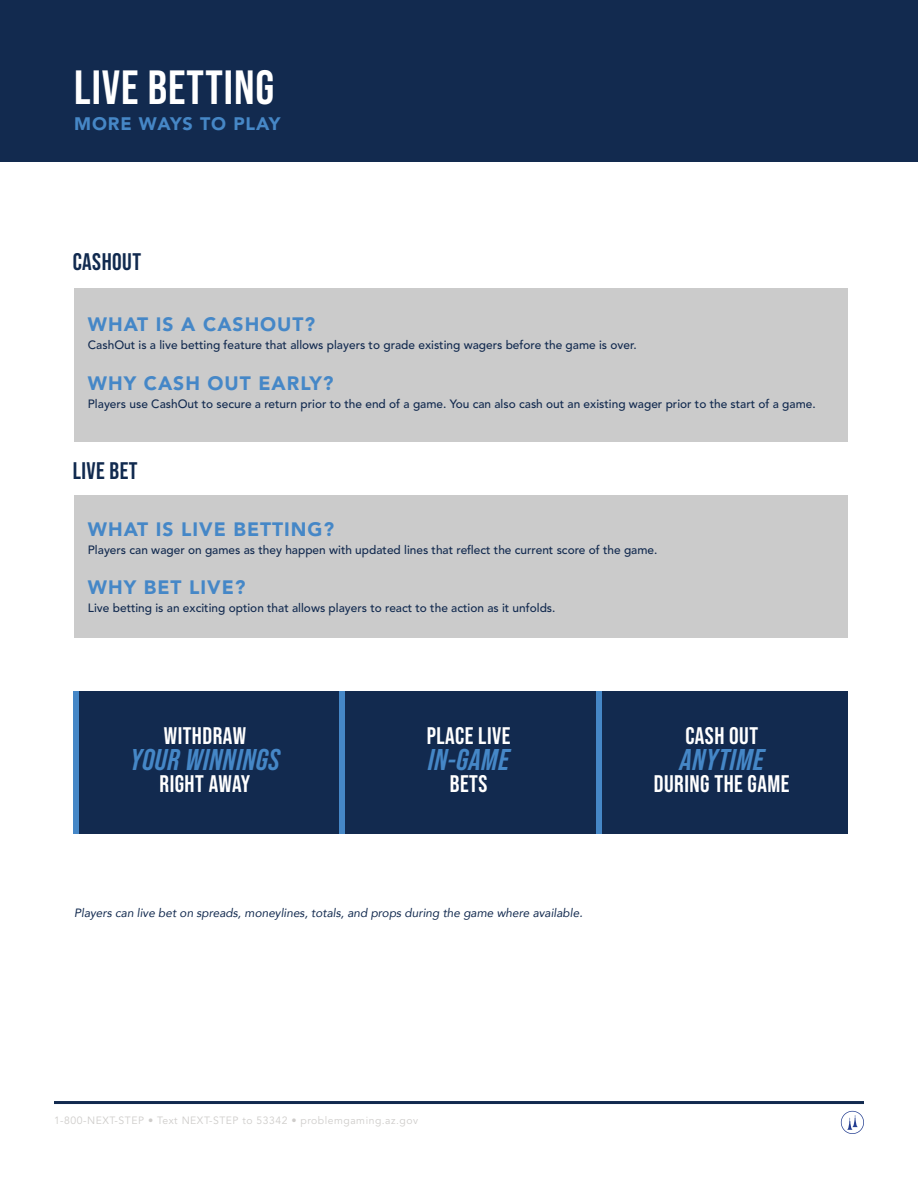
<style>
.page{position:relative;width:918px;height:1188px;background:#fff}
.page>*{position:absolute;margin:0;border:0;box-sizing:border-box;transform-origin:0 0}
.t1{font:700 48px "Bebas Neue Pro";letter-spacing:.02em;color:#fff}
.t2{font:italic 700 30px "Bebas Neue Pro";letter-spacing:.02em;color:#4587c7}
.t3{font:700 24px "Bebas Neue Pro";letter-spacing:.02em;color:#fff}
.t4{font:700 24px "Bebas Neue Pro";letter-spacing:.02em;color:#112a4f}
.t5{font:900 19.35px "Avenir";letter-spacing:.05em;color:#4587c7}
.t6{font:900 18px "Avenir";letter-spacing:.05em;color:#4687c6}
.t7{font:500 12px "Avenir";color:#122a4f}
.t8{font:italic 12px "Avenir";color:#122a4f}
.t9{font:10.5px "Avenir";letter-spacing:.05em;color:#ceccca}
</style>
<div class="page">
<div style="left:0;top:0;width:918px;height:162px;background:#122a4f"></div>
<div style="left:74px;top:495px;width:773px;height:143px;background:#cbcbcb"></div>
<div style="left:74px;top:288px;width:773px;height:154px;background:#cbcbcb"></div>
<div style="left:74px;top:691px;width:773px;height:142px;background:#122a4f"></div>
<div style="left:73px;top:691px;width:6px;height:142px;background:#4587c7"></div>
<div style="left:339px;top:691px;width:6px;height:142px;background:#4587c7"></div>
<div style="left:596px;top:691px;width:6px;height:142px;background:#4587c7"></div>
<hr style="left:54px;top:1101px;width:810px;height:3px;background:#122a4f">
<svg style="left:841px;top:1111px;width:23px;height:23px"></svg>
<h1 class="t1" style="left:74px;top:60px;width:202px">LIVE BETTING</h1>
<h3 class="t6" style="left:74px;top:113px;width:208px">MORE WAYS TO PLAY</h3>
<h3 class="t4" style="left:73px;top:248px;width:70px">CASHOUT</h3>
<h3 class="t5" style="left:88px;top:313px;width:229px">WHAT IS A CASHOUT?</h3>
<p class="t7" style="left:88px;top:338px;width:550px">CashOut is a live betting feature that allows players to grade existing wagers before the game is over.</p>
<h3 class="t5" style="left:88px;top:371px;width:247px">WHY CASH OUT EARLY?</h3>
<p class="t7" style="left:88px;top:397px;width:729px">Players use CashOut to secure a return prior to the end of a game. You can also cash out an existing wager prior to the start of a game.</p>
<h3 class="t4" style="left:73px;top:457px;width:66px">LIVE BET</h3>
<h3 class="t5" style="left:88px;top:517px;width:248px">WHAT IS LIVE BETTING?</h3>
<p class="t7" style="left:88px;top:543px;width:571px">Players can wager on games as they happen with updated lines that reflect the current score of the game.</p>
<h3 class="t5" style="left:88px;top:576px;width:159px">WHY BET LIVE?</h3>
<p class="t7" style="left:88px;top:601px;width:469px">Live betting is an exciting option that allows players to react to the action as it unfolds.</p>
<h3 class="t3" style="left:164px;top:722px;width:84px">WITHDRAW</h3>
<h2 class="t2" style="left:130px;top:742px;width:151px">YOUR WINNINGS</h2>
<h3 class="t3" style="left:160px;top:770px;width:92px">RIGHT AWAY</h3>
<h3 class="t3" style="left:427px;top:722px;width:85px">PLACE LIVE</h3>
<h2 class="t2" style="left:428px;top:742px;width:83px">IN-GAME</h2>
<h3 class="t3" style="left:450px;top:770px;width:39px">BETS</h3>
<p class="t8" style="left:74px;top:905px;width:510px">Players can live bet on spreads, moneylines, totals, and props during the game where available.</p>
<h3 class="t3" style="left:685px;top:722px;width:74px">CASH OUT</h3>
<h2 class="t2" style="left:680px;top:742px;width:86px">ANYTIME</h2>
<h3 class="t3" style="left:654px;top:770px;width:137px">DURING THE GAME</h3>
<p class="t9" style="left:54px;top:1114px;width:366px">1-800-NEXT-STEP • Text NEXT-STEP to 53342 • problemgaming.az.gov</p>
</div>
